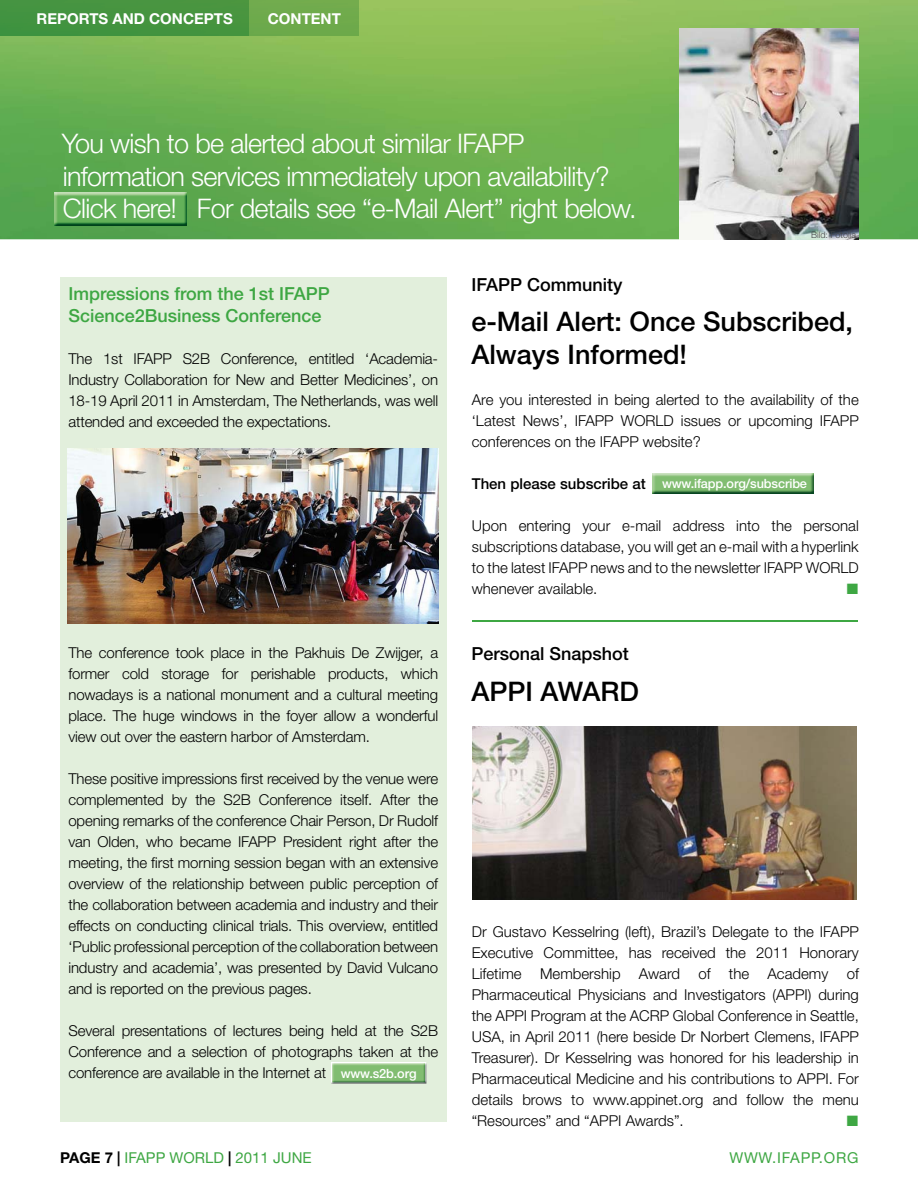
<style>
.page{position:relative;width:918px;height:1188px;background:#fff}
.page>*{position:absolute;margin:0;border:0;box-sizing:border-box;transform-origin:0 0}
.t1{font:300 27px/32.4px "Helvetica Neue";letter-spacing:-.025em;color:#fff}
.t2{font:500 27px/32.4px "Helvetica Neue";color:#000}
.t3{font:500 18px/21.6px "Helvetica Neue";color:#3ea743}
.t4{font:500 18px "Helvetica Neue";color:#000}
.t5{font:300 15px/21px "Helvetica Neue";letter-spacing:-.01em;color:#000;text-align:justify}
.t6{font:700 15px "Helvetica Neue";color:#fff}
.t7{font:15px "Helvetica Neue";color:#3ea743}
.t8{font:500 15px "Helvetica Neue";color:#000}
.t9{font:15px "Helvetica Neue";letter-spacing:.05em;color:#3ea743}
.t10{font:15px "Zapf Dingbats ITC";color:#3ea743}
.t11{font:500 12.75px "Helvetica Neue";letter-spacing:-.01em;color:#fff}
.t12{font:300 9px "Helvetica Neue";color:#464648}
.s1{font-weight:700;color:#000}
.s2{font-family:"Frutiger Next LT";font-weight:700;color:#000}
</style>
<div class="page">
<img style="left:0;top:0;width:918px;height:239px">
<img style="left:0;top:0;width:359px;height:35px">
<img style="left:55px;top:193px;width:132px;height:32px">
<img style="left:679px;top:28px;width:180px;height:212px">
<div style="left:60px;top:278px;width:387px;height:844px;background:#e2efdc"></div>
<img style="left:472px;top:726px;width:385px;height:174px">
<hr style="left:472px;top:621px;width:386px;height:1px;background:#3ea743">
<img style="left:68px;top:448px;width:371px;height:176px">
<img style="left:331px;top:1062px;width:95px;height:22px">
<img style="left:653px;top:473px;width:161px;height:21px">
<p class="t6" style="left:37px;top:13px;width:198px">REPORTS AND CONCEPTS</p>
<p class="t6" style="left:268px;top:13px;width:75px">CONTENT</p>
<h1 class="t1" style="left:62px;top:130px;width:576px">You wish to be alerted about similar IFAPP information services immediately upon availability?<br>Click here! For details see “e-Mail Alert” right below.</h1>
<p class="t12" style="left:811px;top:231px;width:47px">Bild: Fotolia</p>
<p class="t3" style="left:68px;top:285px;width:263px">Impressions from the 1st IFAPP<br>Science2Business Conference</p>
<p class="t5" style="left:68px;top:349px;width:371px">The 1st IFAPP S2B Conference, entitled ‘Academia-Industry Collaboration for New and Better Medicines’, on 18-19 April 2011 in Amsterdam, The Netherlands, was well attended and exceeded the expectations.</p>
<p class="t5" style="left:68px;top:643px;width:371px">The conference took place in the Pakhuis De Zwijger, a former cold storage for perishable products, which nowadays is a national monument and a cultural meeting place. The huge windows in the foyer allow a wonderful view out over the eastern harbor of Amsterdam.</p>
<p class="t5" style="left:68px;top:769px;width:371px">These positive impressions first received by the venue were complemented by the S2B Conference itself. After the opening remarks of the conference Chair Person, Dr Rudolf van Olden, who became IFAPP President right after the meeting, the first morning session began with an extensive overview of the relationship between public perception of the collaboration between academia and industry and their effects on conducting clinical trials. This overview, entitled ‘Public professional perception of the collaboration between industry and academia’, was presented by David Vulcano and is reported on the previous pages.</p>
<p class="t5" style="left:68px;top:1021px;width:371px">Several presentations of lectures being held at the S2B Conference and a selection of photographs taken at the conference are available in the Internet at</p>
<p class="t11" style="left:341px;top:1069px;width:77px">www.s2b.org</p>
<p class="t4" style="left:471px;top:278px;width:153px">IFAPP Community</p>
<h1 class="t2" style="left:471px;top:308px;width:383px">e-Mail Alert: Once Subscribed,<br>Always Informed!</h1>
<p class="t5" style="left:472px;top:391px;width:389px">Are you interested in being alerted to the availability of the ‘Latest News’, IFAPP WORLD issues or upcoming IFAPP conferences on the IFAPP website?</p>
<p class="t8" style="left:472px;top:478px;width:175px">Then please subscribe at</p>
<p class="t5" style="left:472px;top:517px;width:389px">Upon entering your e-mail address into the personal subscriptions database, you will get an e-mail with a hyperlink to the latest IFAPP news and to the newsletter IFAPP WORLD whenever available.</p>
<p class="t11" style="left:662px;top:479px;width:147px">www.ifapp.org/subscribe</p>
<p class="t10" style="left:847px;top:582px;width:13px">■</p>
<p class="t4" style="left:471px;top:648px;width:159px">Personal Snapshot</p>
<h1 class="t2" style="left:471px;top:678px;width:169px">APPI AWARD</h1>
<p class="t5" style="left:472px;top:922px;width:389px">Dr Gustavo Kesselring (left), Brazil’s Delegate to the IFAPP Executive Committee, has received the 2011 Honorary Lifetime Membership Award of the Academy of Pharmaceutical Physicians and Investigators (APPI) during the APPI Program at the ACRP Global Conference in Seattle, USA, in April 2011 (here beside Dr Norbert Clemens, IFAPP Treasurer). Dr Kesselring was honored for his leadership in Pharmaceutical Medicine and his contributions to APPI. For details brows to www.appinet.org and follow the menu “Resources” and “APPI Awards”.</p>
<p class="t10" style="left:847px;top:1114px;width:13px">■</p>
<p class="t7" style="left:60px;top:1153px;width:253px"><span class="s1">PAGE 7</span> <span class="s2">|</span> IFAPP WORLD <span class="s2">|</span> 2011 JUNE</p>
<p class="t9" style="left:729px;top:1153px;width:131px">WWW.IFAPP.ORG</p>
</div>
